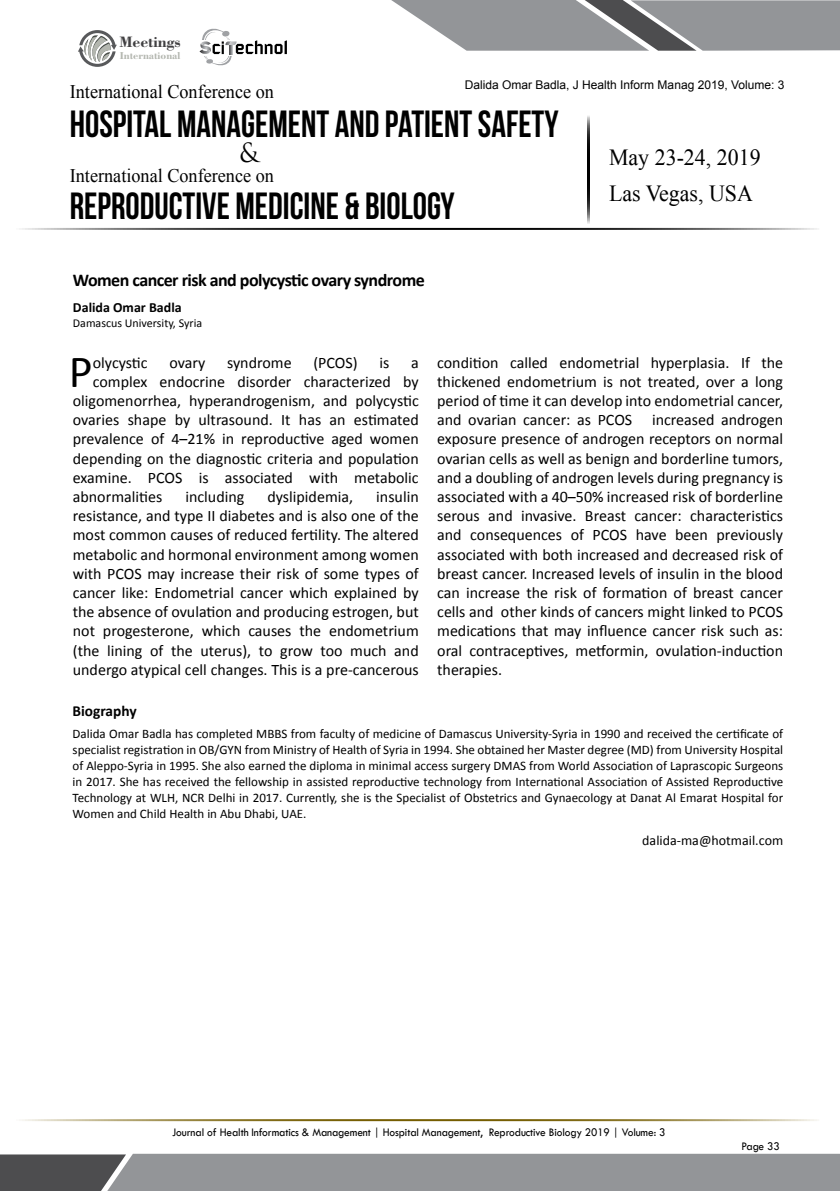
<style>
.page{position:relative;width:840px;height:1191px;background:#fff}
.page>*{position:absolute;margin:0;border:0;box-sizing:border-box;transform-origin:0 0}
.t1{font:46.2px "Calibri";color:#000}
.t2{font:37.8px/82.2px "Bebas Neue";color:#000;scale:.95 1}
.t3{font:25.8px "Trajan Pro 3";color:#000;scale:.95 1}
.t4{font:23px/36px "Times New Roman";color:#000;scale:.95 1}
.t5{font:19.2px "Times New Roman";color:#000;scale:.95 1}
.t6{font:700 18px "Calibri";letter-spacing:-.03em;color:#000}
.t7{font:16px/19.2px "Calibri";color:#000;text-align:justify}
.t8{font:700 16px "Bodoni BT";color:#414042}
.t9{font:700 15.4px "Calibri";color:#000}
.t10{font:14px "Calibri";color:#000}
.t11{font:700 14px "Calibri";color:#000}
.t12{font:13px/16px "Calibri";color:#000;text-align:justify}
.t13{font:12px "Tw Cen";letter-spacing:-.01em;color:#000;scale:.95 1}
.t14{font:12px "Arial";color:#000}
.t15{font:12px "Calibri";color:#000}
.t16{font:700 10.6px "Bodoni BT";color:#b3b6af}
</style>
<div class="page">
<hr style="left:12px;top:228px;width:807px;height:2px;background:#000">
<hr style="left:12px;top:1119px;width:807px;height:2px;background:#755d00">
<svg style="left:391px;top:0;width:449px;height:51px;background:#9b9c9f"></svg>
<svg style="left:0;top:1154px;width:840px;height:37px;background:#8a8c8f"></svg>
<hr style="left:587px;top:115px;width:2px;height:109px;background:#000">
<svg style="left:78px;top:30px;width:39px;height:37px"></svg>
<svg style="left:199px;top:29px;width:88px;height:37px"></svg>
<p class="t8" style="left:119px;top:32px;width:63px">Meetings</p>
<p class="t16" style="left:120px;top:48px;width:62px">International</p>
<p class="t5" style="left:70px;top:78px;width:216px">International Conference on</p>
<p class="t14" style="left:465px;top:77px;width:321px">Dalida Omar Badla, J Health Inform Manag 2019, Volume: 3</p>
<h2 class="t2" style="left:70px;top:83px;width:516px">HOSPITAL MANAGEMENT AND PATIENT SAFETY<br>REPRODUCTIVE MEDICINE &amp; BIOLOGY</h2>
<h3 class="t3" style="left:239px;top:135px;width:23px">&amp;</h3>
<p class="t5" style="left:70px;top:162px;width:216px">International Conference on</p>
<h3 class="t4" style="left:609px;top:139px;width:161px">May 23-24, 2019<br>Las Vegas, USA</h3>
<p class="t6" style="left:73px;top:268px;width:353px">Women cancer risk and polycystic ovary syndrome</p>
<p class="t11" style="left:73px;top:298px;width:110px">Dalida Omar Badla</p>
<p class="t15" style="left:73px;top:316px;width:131px">Damascus University, Syria</p>
<h1 class="t1" style="left:69px;top:342px;width:25px">P</h1>
<p class="t7" style="left:93px;top:353px;width:56px">olycystic</p>
<p class="t7" style="left:169px;top:353px;width:37px">ovary</p>
<p class="t7" style="left:227px;top:353px;width:66px">syndrome</p>
<p class="t7" style="left:313px;top:353px;width:46px">(PCOS)</p>
<p class="t7" style="left:379px;top:353px;width:11px">is</p>
<p class="t7" style="left:411px;top:353px;width:9px">a</p>
<p class="t7" style="left:93px;top:372px;width:327px">complex endocrine disorder characterized by</p>
<p class="t7" style="left:73px;top:391px;width:347px">oligomenorrhea, hyperandrogenism, and polycystic</p>
<p class="t7" style="left:73px;top:410px;width:347px">ovaries shape by ultrasound. It has an estimated</p>
<p class="t7" style="left:73px;top:429px;width:347px">prevalence of 4–21% in reproductive aged women</p>
<p class="t7" style="left:73px;top:449px;width:347px">depending on the diagnostic criteria and population</p>
<p class="t7" style="left:73px;top:468px;width:347px">examine. PCOS is associated with metabolic</p>
<p class="t7" style="left:73px;top:487px;width:91px">abnormalities</p>
<p class="t7" style="left:185px;top:487px;width:60px">including</p>
<p class="t7" style="left:267px;top:487px;width:87px">dyslipidemia,</p>
<p class="t7" style="left:73px;top:487px;width:347px;text-indent:303px">insulin resistance, and type II diabetes and is also one of the most common causes of reduced fertility. The altered metabolic and hormonal environment among women with PCOS may increase their risk of some types of cancer like: Endometrial cancer which explained by the absence of ovulation and producing estrogen, but not progesterone, which causes the endometrium (the lining of the uterus), to grow too much and undergo atypical cell changes. This is a pre-cancerous</p>
<p class="t7" style="left:437px;top:353px;width:347px">condition called endometrial hyperplasia. If the thickened endometrium is not treated, over a long period of time it can develop into endometrial cancer, and ovarian cancer: as PCOS increased androgen exposure presence of androgen receptors on normal ovarian cells as well as benign and borderline tumors, and a doubling of androgen levels during pregnancy is associated with a 40–50% increased risk of borderline serous and invasive. Breast cancer: characteristics and consequences of PCOS have been previously associated with both increased and decreased risk of breast cancer. Increased levels of insulin in the blood can increase the risk of formation of breast cancer cells and other kinds of cancers might linked to PCOS medications that may influence cancer risk such as: oral contraceptives, metformin, ovulation-induction therapies.</p>
<p class="t9" style="left:73px;top:701px;width:66px">Biography</p>
<p class="t12" style="left:73px;top:726px;width:712px">Dalida Omar Badla has completed MBBS from faculty of medicine of Damascus University-Syria in 1990 and received the certificate of specialist registration in OB/GYN from Ministry of Health of Syria in 1994. She obtained her Master degree (MD) from University Hospital of Aleppo-Syria in 1995. She also earned the diploma in minimal access surgery DMAS from World Association of Laprascopic Surgeons in 2017. She has received the fellowship in assisted reproductive technology from International Association of Assisted Reproductive Technology at WLH, NCR Delhi in 2017. Currently, she is the Specialist of Obstetrics and Gynaecology at Danat Al Emarat Hospital for Women and Child Health in Abu Dhabi, UAE.</p>
<p class="t10" style="left:642px;top:831px;width:142px">dalida-ma@hotmail.com</p>
<p class="t13" style="left:172px;top:1125px;width:520px">Journal of Health Informatics &amp; Management | Hospital Management, Reproductive Biology 2019 | Volume: 3</p>
<p class="t13" style="left:741px;top:1139px;width:42px">Page 33</p>
</div>
